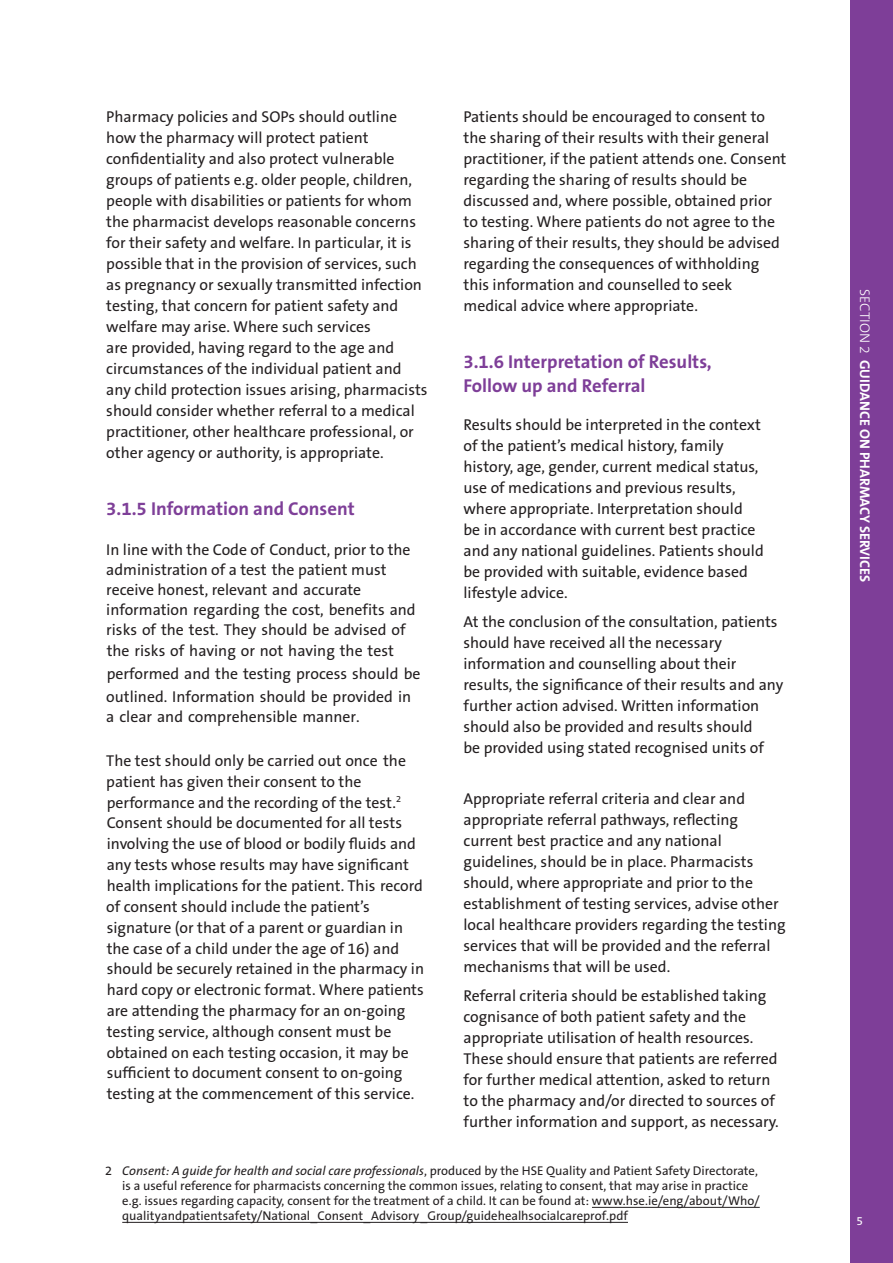
<style>
.page{position:relative;width:893px;height:1263px;background:#fff}
.page>*{position:absolute;margin:0;border:0;box-sizing:border-box;transform-origin:0 0}
.HEAD_3{font:700 18.75px/24px "The Sans B7";color:#7e3e98}
.HEAD_3-2{font:700 18.75px "The Sans B7";color:#7e3f98}
._01__BODY_TEXT{font:15.75px "The Sans B5 Plain";color:#242021}
._01__BODY_TEXT-2{font:15.75px/21px "The Sans B5 Plain";color:#231f20}
.t1{font:700 14.1px "The Sans B7";color:#fff}
._01__BODY_TEXT-3{font:12.75px/15px "The Sans B5 Plain";color:#231f20}
.t2{font:12px "The Sans B5 Plain";color:#fff}
.s1{font-style:italic}
.s2{font-family:"The Sans B3";font-weight:300}
</style>
<div class="page">
<div style="left:850px;top:0;width:43px;height:1263px;background:#7e3e98"></div>
<hr style="left:592px;top:1207px;width:168px;height:1px;background:#231f20">
<hr style="left:122px;top:1222px;width:506px;height:1px;background:#231f20">
<p class="_01__BODY_TEXT-2" style="left:463px;top:107px;width:324px">Patients should be encouraged to consent to the sharing of their results with their general practitioner, if the patient attends one. Consent regarding the sharing of results should be discussed and, where possible, obtained prior to testing. Where patients do not agree to the sharing of their results, they should be advised regarding the consequences of withholding this information and counselled to seek medical advice where appropriate.</p>
<p class="HEAD_3" style="left:463px;top:350px;width:250px">3.1.6 Interpretation of Results,<br>Follow up and Referral</p>
<p class="_01__BODY_TEXT-2" style="left:463px;top:414px;width:302px">Results should be interpreted in the context of the patient’s medical history, family history, age, gender, current medical status, use of medications and previous results, where appropriate. Interpretation should<br>be in accordance with current best practice and any national guidelines. Patients should be provided with suitable, evidence based lifestyle advice.</p>
<p class="_01__BODY_TEXT-2" style="left:463px;top:612px;width:321px">At the conclusion of the consultation, patients should have received all the necessary information and counselling about their results, the significance of their results and any further action advised. Written information should also be provided and results should<br>be provided using stated recognised units of</p>
<p class="_01__BODY_TEXT-2" style="left:463px;top:788px;width:324px">Appropriate referral criteria and clear and appropriate referral pathways, reflecting current best practice and any national guidelines, should be in place. Pharmacists should, where appropriate and prior to the establishment of testing services, advise other local healthcare providers regarding the testing services that will be provided and the referral mechanisms that will be used.</p>
<p class="_01__BODY_TEXT-2" style="left:463px;top:986px;width:317px">Referral criteria should be established taking cognisance of both patient safety and the appropriate utilisation of health resources.<br>These should ensure that patients are referred for further medical attention, asked to return to the pharmacy and/or directed to sources of further information and support, as necessary.</p>
<p class="_01__BODY_TEXT-3" style="left:122px;top:1163px;width:639px;text-indent:-17px">2 <span class="s1">Consent: A guide for health and social care professionals</span>, produced by the HSE Quality and Patient Safety Directorate, is a useful reference for pharmacists concerning the common issues, relating to consent, that may arise in practice e.g. issues regarding capacity, consent for the treatment of a child. It can be found at: www.hse.ie/eng/about/Who/ qualityandpatientsafety/National_Consent_Advisory_Group/guidehealhsocialcareprof.pdf</p>
<p class="_01__BODY_TEXT" style="left:106px;top:108px;width:292px">Pharmacy policies and SOPs should outline</p>
<p class="_01__BODY_TEXT" style="left:106px;top:129px;width:264px">how the pharmacy will protect patient</p>
<p class="_01__BODY_TEXT" style="left:106px;top:150px;width:290px">confidentiality and also protect vulnerable</p>
<p class="_01__BODY_TEXT" style="left:106px;top:171px;width:307px">groups of patients e.g. older people, children,</p>
<p class="_01__BODY_TEXT" style="left:106px;top:192px;width:307px">people with disabilities or patients for whom</p>
<p class="_01__BODY_TEXT" style="left:106px;top:213px;width:311px">the pharmacist develops reasonable concerns</p>
<p class="_01__BODY_TEXT" style="left:106px;top:234px;width:307px">for their safety and welfare. In particular, it is</p>
<p class="_01__BODY_TEXT" style="left:106px;top:255px;width:312px">possible that in the provision of services, such</p>
<p class="_01__BODY_TEXT" style="left:106px;top:276px;width:317px">as pregnancy or sexually transmitted infection</p>
<p class="_01__BODY_TEXT" style="left:106px;top:297px;width:294px">testing, that concern for patient safety and</p>
<p class="_01__BODY_TEXT" style="left:106px;top:318px;width:266px">welfare may arise. Where such services</p>
<p class="_01__BODY_TEXT" style="left:106px;top:339px;width:289px">are provided, having regard to the age and</p>
<p class="_01__BODY_TEXT" style="left:106px;top:360px;width:297px">circumstances of the individual patient and</p>
<p class="_01__BODY_TEXT" style="left:106px;top:381px;width:323px">any child protection issues arising, pharmacists</p>
<p class="_01__BODY_TEXT" style="left:106px;top:402px;width:310px">should consider whether referral to a medical</p>
<p class="_01__BODY_TEXT" style="left:106px;top:423px;width:309px">practitioner, other healthcare professional, or</p>
<p class="_01__BODY_TEXT" style="left:106px;top:444px;width:279px">other agency or authority, is appropriate.</p>
<p class="HEAD_3-2" style="left:106px;top:498px;width:250px">3.1.5 Information and Consent</p>
<p class="_01__BODY_TEXT" style="left:106px;top:541px;width:306px">In line with the Code of Conduct, prior to the</p>
<p class="_01__BODY_TEXT" style="left:106px;top:561px;width:282px">administration of a test the patient must</p>
<p class="_01__BODY_TEXT" style="left:106px;top:581px;width:256px">receive honest, relevant and accurate</p>
<p class="_01__BODY_TEXT" style="left:106px;top:601px;width:311px">information regarding the cost, benefits and</p>
<p class="_01__BODY_TEXT" style="left:106px;top:621px;width:301px">risks of the test. They should be advised of</p>
<p class="_01__BODY_TEXT" style="left:107px;top:642px;width:289px">the risks of having or not having the test</p>
<p class="_01__BODY_TEXT" style="left:107px;top:665px;width:315px">performed and the testing process should be</p>
<p class="_01__BODY_TEXT" style="left:106px;top:688px;width:307px">outlined. Information should be provided in</p>
<p class="_01__BODY_TEXT" style="left:106px;top:709px;width:255px">a clear and comprehensible manner.</p>
<p class="_01__BODY_TEXT" style="left:106px;top:752px;width:301px">The test should only be carried out once the</p>
<p class="_01__BODY_TEXT" style="left:106px;top:773px;width:257px">patient has given their consent to the</p>
<p class="_01__BODY_TEXT" style="left:107px;top:794px;width:296px">performance and the recording of the test.<sup>2</sup></p>
<p class="_01__BODY_TEXT" style="left:107px;top:814px;width:297px">Consent should be documented for all tests</p>
<p class="_01__BODY_TEXT" style="left:107px;top:835px;width:311px">involving the use of blood or bodily fluids and</p>
<p class="_01__BODY_TEXT" style="left:107px;top:856px;width:304px">any tests whose results may have significant</p>
<p class="_01__BODY_TEXT" style="left:107px;top:877px;width:318px">health implications for the patient. This record</p>
<p class="_01__BODY_TEXT" style="left:106px;top:898px;width:265px">of consent should include the patient’s</p>
<p class="_01__BODY_TEXT" style="left:107px;top:919px;width:298px">signature (or that of a parent or guardian in</p>
<p class="_01__BODY_TEXT" style="left:107px;top:940px;width:294px">the case of a child under the age of 16) and</p>
<p class="_01__BODY_TEXT" style="left:107px;top:960px;width:319px">should be securely retained in the pharmacy in</p>
<p class="_01__BODY_TEXT" style="left:107px;top:981px;width:319px">hard copy or electronic format. Where patients</p>
<p class="_01__BODY_TEXT" style="left:107px;top:1002px;width:300px">are attending the pharmacy for an on-going</p>
<p class="_01__BODY_TEXT" style="left:107px;top:1023px;width:286px">testing service, although consent must be</p>
<p class="_01__BODY_TEXT" style="left:107px;top:1044px;width:304px">obtained on each testing occasion, it may be</p>
<p class="_01__BODY_TEXT" style="left:107px;top:1064px;width:297px">sufficient to document consent to on-going</p>
<p class="_01__BODY_TEXT" style="left:107px;top:1085px;width:309px">testing at the commencement of this service.</p>
<p class="t1" style="left:872px;top:289px;width:294px;rotate:90deg"><span class="s2">SECTION 2</span> GUIDANCE ON PHARMACY SERVICES</p>
<p class="t2" style="left:857px;top:1214px;width:8px">5</p>
</div>
